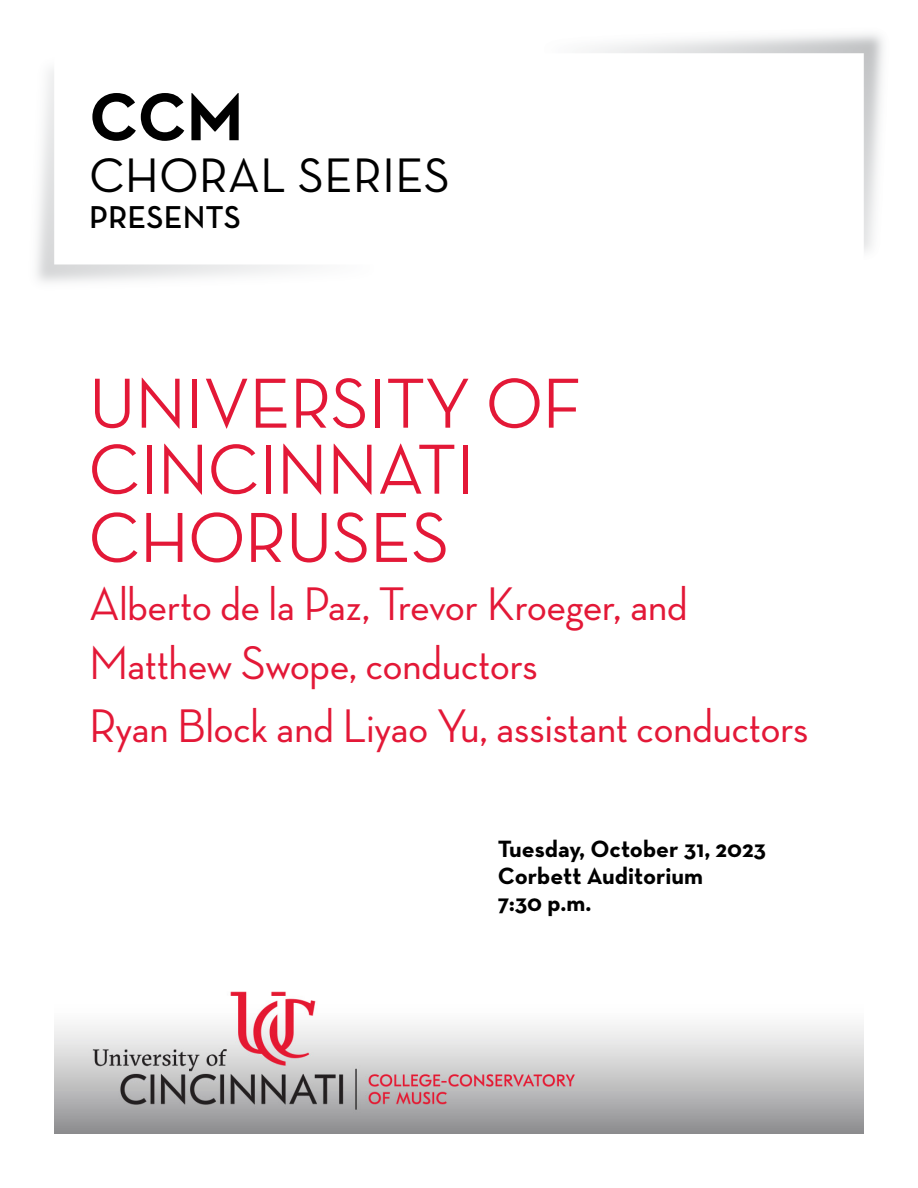
<style>
.page{position:relative;width:918px;height:1188px;background:#fff}
.page>*{position:absolute;margin:0;border:0;box-sizing:border-box;transform-origin:0 0}
.Concert_Title__H1{font:500 72px/67.2px "Neutra Disp";color:#e31837}
.Page_Intro__H1{font:700 68.7px "Neutra Text";color:#000}
.Page_Intro__H1-2{font:49.35px "Neutra Text";color:#000}
.Concert_Title__H1-2{font:500 48px/58.5px "Neutra Disp";color:#e31837}
.Page_Intro__H1-3{font:600 32.25px "Neutra Text";color:#000}
.Date_Venue_Time__H3{font:700 24px "Neutra Text";color:#000}
</style>
<div class="page">
<img style="left:54px;top:991px;width:810px;height:143px">
<img style="left:589px;top:34px;width:294px;height:218px">
<h1 class="Page_Intro__H1" style="left:89px;top:74px;width:156px">CCM</h1>
<h1 class="Page_Intro__H1-2" style="left:89px;top:145px;width:362px">CHORAL SERIES</h1>
<h1 class="Page_Intro__H1-3" style="left:89px;top:197px;width:153px">PRESENTS</h1>
<h1 class="Concert_Title__H1" style="left:89px;top:370px;width:494px">UNIVERSITY OF<br>CINCINNATI<br>CHORUSES</h1>
<h1 class="Concert_Title__H1-2" style="left:89px;top:575px;width:600px">Alberto de la Paz, Trevor Kroeger, and<br>Matthew Swope, conductors</h1>
<h1 class="Concert_Title__H1-2" style="left:89px;top:697px;width:721px">Ryan Block and Liyao Yu, assistant conductors</h1>
<h3 class="Date_Venue_Time__H3" style="left:498px;top:834px;width:270px">Tuesday, October 31, 2023</h3>
<h3 class="Date_Venue_Time__H3" style="left:498px;top:861px;width:207px">Corbett Auditorium</h3>
<h3 class="Date_Venue_Time__H3" style="left:498px;top:888px;width:95px">7:30 p.m.</h3>
</div>
